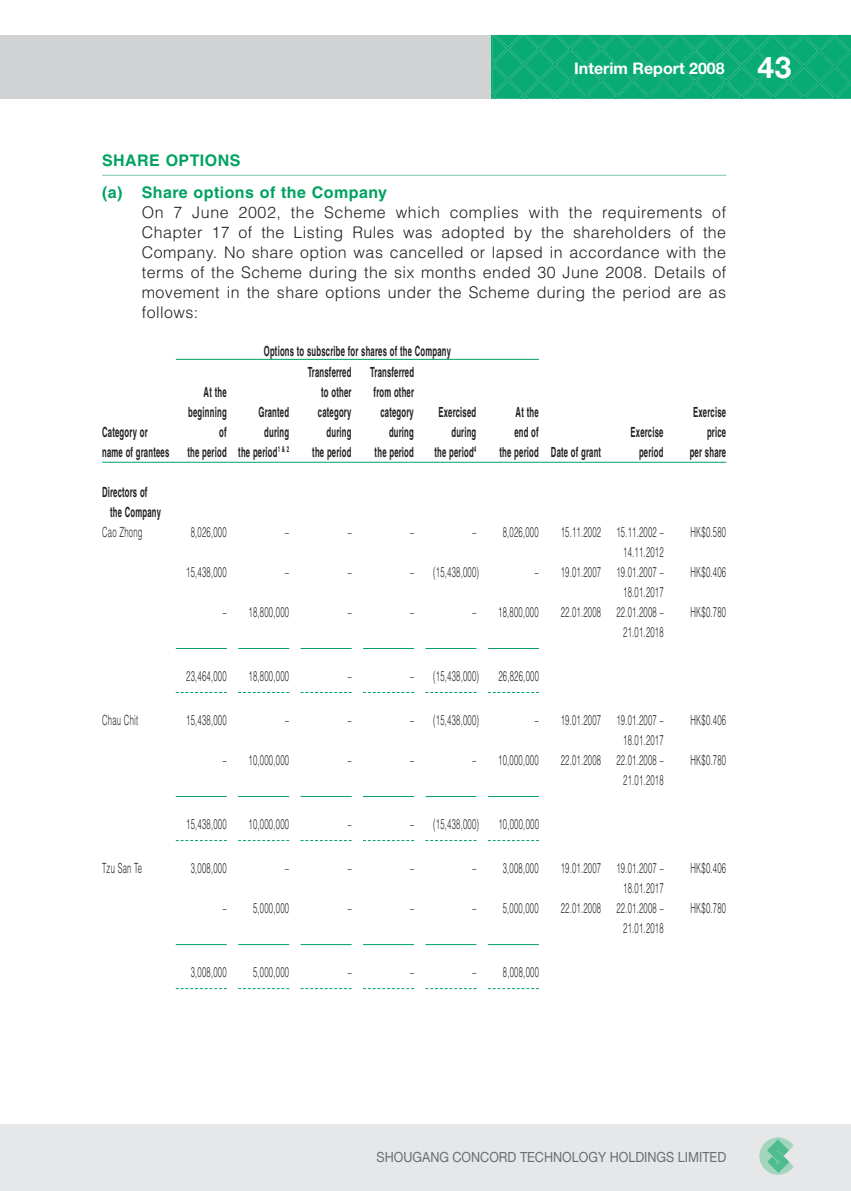
<style>
.page{position:relative;width:851px;height:1191px;background:#fff}
.page>*{position:absolute;margin:0;border:0;box-sizing:border-box;transform-origin:0 0}
.t1{font:300 16px/20px "Helvetica LT Std";letter-spacing:.03em;color:#231f20;text-align:justify}
.t2{font:700 16px/31.6px "Helvetica LT Std";letter-spacing:.03em;color:#00a261}
.t3{font:700 16px "Helvetica Neue LT Std";color:#fff}
.t4{font:300 14px "Helvetica LT Std";letter-spacing:.03em;color:#231f20;scale:.55 1}
.t5{font:700 14px/20px "Helvetica LT Std";letter-spacing:.03em;color:#231f20;scale:.55 1}
.t6{font:14px "Helvetica Neue LT Std";color:#6c6d70;scale:.9 1}
.s1{font-size:30px}
</style>
<div class="page">
<div style="left:0;top:35px;width:513px;height:63px;background:#d1d2d4"></div>
<svg style="left:492px;top:35px;width:358px;height:64px;background:#0fac76"></svg>
<div style="left:0;top:1124px;width:850px;height:66px;background:#e6e7e9"></div>
<svg style="left:759px;top:1137px;width:34px;height:37px"></svg>
<hr style="left:102px;top:175px;width:624px;height:1px;background:#7dc8a6">
<hr style="left:176px;top:359px;width:363px;height:1px;background:#00a261">
<hr style="left:102px;top:462px;width:624px;height:1px;background:#00a261">
<hr style="left:176px;top:648px;width:51px;height:1px;background:#00a261">
<hr style="left:238px;top:648px;width:51px;height:1px;background:#00a261">
<hr style="left:300px;top:648px;width:51px;height:1px;background:#00a261">
<hr style="left:363px;top:648px;width:51px;height:1px;background:#00a261">
<hr style="left:425px;top:648px;width:51px;height:1px;background:#00a261">
<hr style="left:488px;top:648px;width:51px;height:1px;background:#00a261">
<svg style="left:176px;top:692px;width:51px;height:1px"></svg>
<svg style="left:238px;top:692px;width:51px;height:1px"></svg>
<svg style="left:300px;top:692px;width:51px;height:1px"></svg>
<svg style="left:363px;top:692px;width:51px;height:1px"></svg>
<svg style="left:425px;top:692px;width:51px;height:1px"></svg>
<svg style="left:488px;top:692px;width:51px;height:1px"></svg>
<hr style="left:176px;top:796px;width:51px;height:1px;background:#00a261">
<hr style="left:238px;top:796px;width:51px;height:1px;background:#00a261">
<hr style="left:300px;top:796px;width:51px;height:1px;background:#00a261">
<hr style="left:363px;top:796px;width:51px;height:1px;background:#00a261">
<hr style="left:425px;top:796px;width:51px;height:1px;background:#00a261">
<hr style="left:488px;top:796px;width:51px;height:1px;background:#00a261">
<svg style="left:176px;top:840px;width:51px;height:1px"></svg>
<svg style="left:238px;top:840px;width:51px;height:1px"></svg>
<svg style="left:300px;top:840px;width:51px;height:1px"></svg>
<svg style="left:363px;top:840px;width:51px;height:1px"></svg>
<svg style="left:425px;top:840px;width:51px;height:1px"></svg>
<svg style="left:488px;top:840px;width:51px;height:1px"></svg>
<hr style="left:176px;top:944px;width:51px;height:1px;background:#00a261">
<hr style="left:238px;top:944px;width:51px;height:1px;background:#00a261">
<hr style="left:300px;top:944px;width:51px;height:1px;background:#00a261">
<hr style="left:363px;top:944px;width:51px;height:1px;background:#00a261">
<hr style="left:425px;top:944px;width:51px;height:1px;background:#00a261">
<hr style="left:488px;top:944px;width:51px;height:1px;background:#00a261">
<svg style="left:176px;top:988px;width:51px;height:1px"></svg>
<svg style="left:238px;top:988px;width:51px;height:1px"></svg>
<svg style="left:300px;top:988px;width:51px;height:1px"></svg>
<svg style="left:363px;top:988px;width:51px;height:1px"></svg>
<svg style="left:425px;top:988px;width:51px;height:1px"></svg>
<svg style="left:488px;top:988px;width:51px;height:1px"></svg>
<p class="t3" style="left:574px;top:62px;width:219px">Interim Report 2008 <span class="s1">43</span></p>
<p class="t2" style="left:102px;top:147px;width:286px">SHARE OPTIONS<br>(a) Share options of the Company</p>
<p class="t1" style="left:142px;top:204px;width:585px">On 7 June 2002, the Scheme which complies with the requirements of Chapter 17 of the Listing Rules was adopted by the shareholders of the Company. No share option was cancelled or lapsed in accordance with the terms of the Scheme during the six months ended 30 June 2008. Details of movement in the share options under the Scheme during the period are as follows:</p>
<p class="t5" style="left:307px;top:343px;width:262px;text-indent:-44px">Options to subscribe for shares of the Company<br>Transferred</p>
<p class="t5" style="left:370px;top:363px;width:81px">Transferred</p>
<p class="t5" style="left:203px;top:383px;width:43px">At the</p>
<p class="t5" style="left:321px;top:383px;width:56px">to other</p>
<p class="t5" style="left:373px;top:383px;width:75px">from other</p>
<p class="t5" style="left:188px;top:403px;width:72px">beginning</p>
<p class="t5" style="left:258px;top:403px;width:57px">Granted</p>
<p class="t5" style="left:318px;top:403px;width:63px">category</p>
<p class="t5" style="left:380px;top:403px;width:63px">category</p>
<p class="t5" style="left:438px;top:403px;width:70px">Exercised</p>
<p class="t5" style="left:515px;top:403px;width:43px">At the</p>
<p class="t5" style="left:693px;top:403px;width:61px">Exercise</p>
<p class="t5" style="left:102px;top:423px;width:84px">Category or</p>
<p class="t5" style="left:219px;top:423px;width:15px">of</p>
<p class="t5" style="left:264px;top:423px;width:47px">during</p>
<p class="t5" style="left:326px;top:423px;width:47px">during</p>
<p class="t5" style="left:389px;top:423px;width:47px">during</p>
<p class="t5" style="left:451px;top:423px;width:47px">during</p>
<p class="t5" style="left:514px;top:423px;width:46px">end of</p>
<p class="t5" style="left:630px;top:423px;width:61px">Exercise</p>
<p class="t5" style="left:707px;top:423px;width:36px">price</p>
<p class="t5" style="left:102px;top:443px;width:124px">name of grantees</p>
<p class="t5" style="left:187px;top:443px;width:186px">the period the period<sup>1</sup> <sup>&amp;</sup> <sup>2</sup></p>
<p class="t5" style="left:312px;top:443px;width:73px">the period</p>
<p class="t5" style="left:374px;top:443px;width:73px">the period</p>
<p class="t5" style="left:434px;top:443px;width:78px">the period<sup>4</sup></p>
<p class="t5" style="left:499px;top:443px;width:186px">the period Date of grant</p>
<p class="t5" style="left:639px;top:443px;width:46px">period</p>
<p class="t5" style="left:689px;top:443px;width:68px">per share</p>
<p class="t5" style="left:110px;top:483px;width:94px;text-indent:-8px">Directors of the Company</p>
<p class="t4" style="left:102px;top:526px;width:75px">Cao Zhong</p>
<p class="t4" style="left:191px;top:526px;width:67px">8,026,000</p>
<p class="t4" style="left:285px;top:526px;width:8px">–</p>
<p class="t4" style="left:347px;top:526px;width:8px">–</p>
<p class="t4" style="left:410px;top:526px;width:8px">–</p>
<p class="t4" style="left:472px;top:526px;width:122px">– 8,026,000</p>
<p class="t4" style="left:560px;top:526px;width:188px">15.11.2002 15.11.2002 –</p>
<p class="t4" style="left:690px;top:526px;width:66px">HK$0.580</p>
<p class="t4" style="left:623px;top:546px;width:75px">14.11.2012</p>
<p class="t4" style="left:186px;top:566px;width:75px">15,438,000</p>
<p class="t4" style="left:285px;top:566px;width:8px">–</p>
<p class="t4" style="left:347px;top:566px;width:8px">–</p>
<p class="t4" style="left:410px;top:566px;width:127px">– (15,438,000)</p>
<p class="t4" style="left:535px;top:566px;width:235px">– 19.01.2007 19.01.2007 –</p>
<p class="t4" style="left:690px;top:566px;width:66px">HK$0.406</p>
<p class="t4" style="left:623px;top:586px;width:75px">18.01.2017</p>
<p class="t4" style="left:223px;top:606px;width:122px">– 18,800,000</p>
<p class="t4" style="left:347px;top:606px;width:8px">–</p>
<p class="t4" style="left:410px;top:606px;width:8px">–</p>
<p class="t4" style="left:472px;top:606px;width:122px">– 18,800,000</p>
<p class="t4" style="left:560px;top:606px;width:188px">22.01.2008 22.01.2008 –</p>
<p class="t4" style="left:690px;top:606px;width:66px">HK$0.780</p>
<p class="t4" style="left:623px;top:626px;width:75px">21.01.2018</p>
<p class="t4" style="left:186px;top:670px;width:75px">23,464,000</p>
<p class="t4" style="left:248px;top:670px;width:75px">18,800,000</p>
<p class="t4" style="left:347px;top:670px;width:8px">–</p>
<p class="t4" style="left:410px;top:670px;width:127px">– (15,438,000)</p>
<p class="t4" style="left:498px;top:670px;width:75px">26,826,000</p>
<p class="t4" style="left:102px;top:714px;width:67px">Chau Chit</p>
<p class="t4" style="left:186px;top:714px;width:75px">15,438,000</p>
<p class="t4" style="left:285px;top:714px;width:8px">–</p>
<p class="t4" style="left:347px;top:714px;width:8px">–</p>
<p class="t4" style="left:410px;top:714px;width:127px">– (15,438,000)</p>
<p class="t4" style="left:535px;top:714px;width:235px">– 19.01.2007 19.01.2007 –</p>
<p class="t4" style="left:690px;top:714px;width:66px">HK$0.406</p>
<p class="t4" style="left:623px;top:734px;width:75px">18.01.2017</p>
<p class="t4" style="left:223px;top:754px;width:122px">– 10,000,000</p>
<p class="t4" style="left:347px;top:754px;width:8px">–</p>
<p class="t4" style="left:410px;top:754px;width:8px">–</p>
<p class="t4" style="left:472px;top:754px;width:122px">– 10,000,000</p>
<p class="t4" style="left:560px;top:754px;width:188px">22.01.2008 22.01.2008 –</p>
<p class="t4" style="left:690px;top:754px;width:66px">HK$0.780</p>
<p class="t4" style="left:623px;top:774px;width:75px">21.01.2018</p>
<p class="t4" style="left:186px;top:818px;width:75px">15,438,000</p>
<p class="t4" style="left:248px;top:818px;width:75px">10,000,000</p>
<p class="t4" style="left:347px;top:818px;width:8px">–</p>
<p class="t4" style="left:410px;top:818px;width:127px">– (15,438,000)</p>
<p class="t4" style="left:498px;top:818px;width:75px">10,000,000</p>
<p class="t4" style="left:102px;top:862px;width:74px">Tzu San Te</p>
<p class="t4" style="left:191px;top:862px;width:67px">3,008,000</p>
<p class="t4" style="left:285px;top:862px;width:8px">–</p>
<p class="t4" style="left:347px;top:862px;width:8px">–</p>
<p class="t4" style="left:410px;top:862px;width:8px">–</p>
<p class="t4" style="left:472px;top:862px;width:122px">– 3,008,000</p>
<p class="t4" style="left:560px;top:862px;width:188px">19.01.2007 19.01.2007 –</p>
<p class="t4" style="left:690px;top:862px;width:66px">HK$0.406</p>
<p class="t4" style="left:623px;top:882px;width:75px">18.01.2017</p>
<p class="t4" style="left:223px;top:902px;width:122px">– 5,000,000</p>
<p class="t4" style="left:347px;top:902px;width:8px">–</p>
<p class="t4" style="left:410px;top:902px;width:8px">–</p>
<p class="t4" style="left:472px;top:902px;width:122px">– 5,000,000</p>
<p class="t4" style="left:560px;top:902px;width:188px">22.01.2008 22.01.2008 –</p>
<p class="t4" style="left:690px;top:902px;width:66px">HK$0.780</p>
<p class="t4" style="left:623px;top:922px;width:75px">21.01.2018</p>
<p class="t4" style="left:191px;top:966px;width:67px">3,008,000</p>
<p class="t4" style="left:253px;top:966px;width:67px">5,000,000</p>
<p class="t4" style="left:347px;top:966px;width:8px">–</p>
<p class="t4" style="left:410px;top:966px;width:8px">–</p>
<p class="t4" style="left:472px;top:966px;width:122px">– 8,008,000</p>
<p class="t6" style="left:376px;top:1151px;width:390px">SHOUGANG CONCORD TECHNOLOGY HOLDINGS LIMITED</p>
</div>
